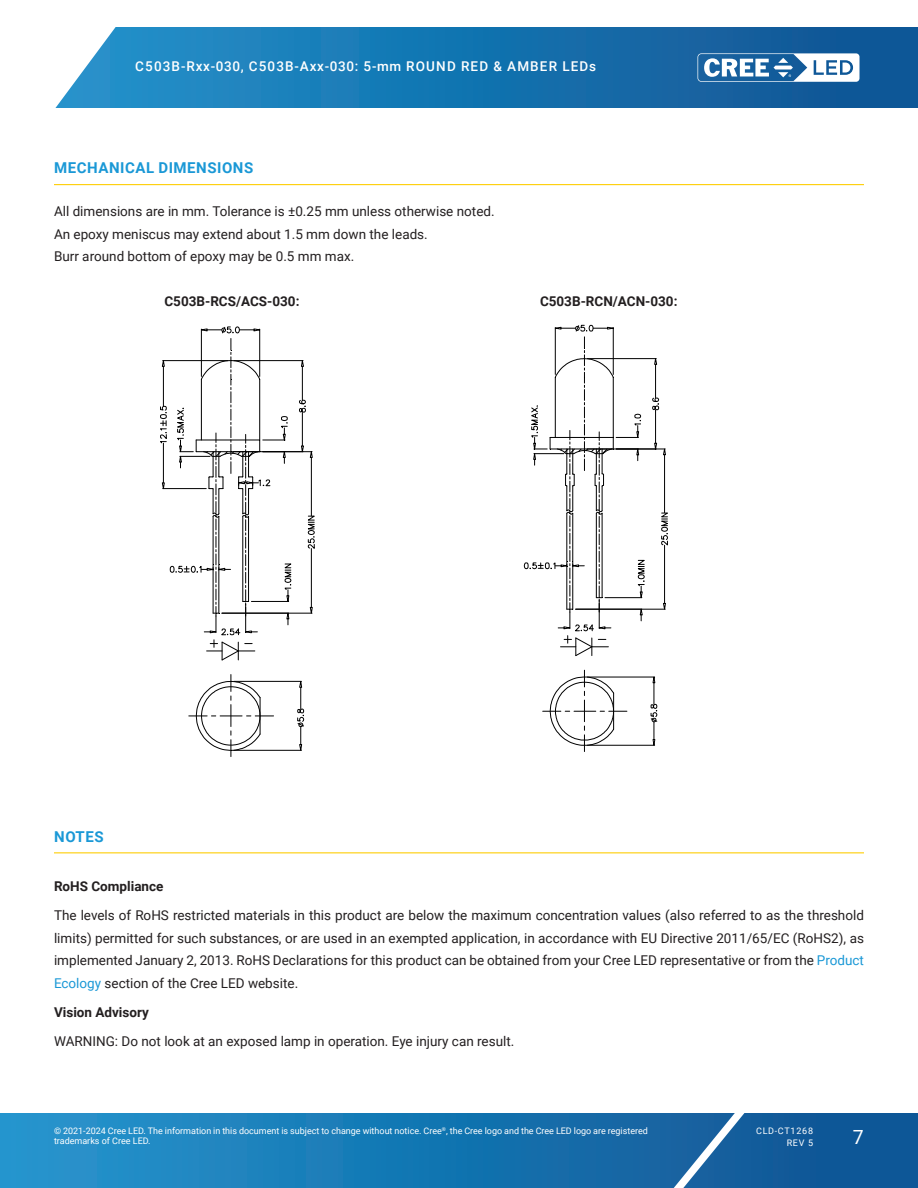
<style>
.page{position:relative;width:918px;height:1188px;background:#fff}
.page>*{position:absolute;margin:0;border:0;box-sizing:border-box;transform-origin:0 0}
.t1{font:19.5px "Roboto";color:#fff}
.Section_heading_with_rule{font:700 15px "Roboto";letter-spacing:.035em;color:#1a98d6}
.Text_justify{font:13.5px/22.5px "Roboto";color:#231f20;text-align:justify}
.t2{font:500 13.5px "Roboto";letter-spacing:.085em;color:#fff}
.Text_bold{font:700 13.5px "Roboto";color:#231f20}
.Section_subheading{font:700 13.5px "Roboto";color:#231f20}
.t3{font:9px/10.8px "Roboto";color:#fff}
.t4{font:9px/12px "Roboto";letter-spacing:.085em;color:#fff;text-align:right}
.s1{color:#1a98d6}
</style>
<div class="page">
<svg style="left:0;top:1113px;width:918px;height:75px;background:#1876b2"></svg>
<svg style="left:644px;top:1113px;width:117px;height:75px;background:#296da6"></svg>
<svg style="left:55px;top:27px;width:863px;height:81px;background:#2078b2"></svg>
<svg style="left:698px;top:53px;width:162px;height:29px"></svg>
<hr style="left:54px;top:184px;width:810px;height:1px;background:#fece08">
<hr style="left:54px;top:852px;width:810px;height:1px;background:#fece08">
<hr style="left:234px;top:750px;width:67px;height:1px;background:#000">
<hr style="left:234px;top:681px;width:67px;height:1px;background:#000">
<svg style="left:297px;top:680px;width:7px;height:71px"></svg>
<svg style="left:189px;top:675px;width:85px;height:82px"></svg>
<hr style="left:222px;top:613px;width:90px;height:1px;background:#000">
<hr style="left:263px;top:451px;width:49px;height:1px;background:#000">
<hr style="left:311px;top:549px;width:1px;height:58px;background:#000">
<hr style="left:311px;top:457px;width:1px;height:59px;background:#000">
<svg style="left:310px;top:607px;width:2px;height:7px"></svg>
<svg style="left:310px;top:451px;width:2px;height:7px"></svg>
<svg style="left:307px;top:516px;width:8px;height:33px"></svg>
<hr style="left:234px;top:360px;width:69px;height:1px;background:#000">
<hr style="left:302px;top:366px;width:1px;height:34px;background:#000">
<hr style="left:302px;top:412px;width:1px;height:34px;background:#000">
<svg style="left:301px;top:360px;width:3px;height:7px"></svg>
<svg style="left:301px;top:446px;width:3px;height:7px"></svg>
<svg style="left:299px;top:400px;width:7px;height:12px"></svg>
<svg style="left:160px;top:327px;width:131px;height:333px"></svg>
<hr style="left:587px;top:745px;width:68px;height:1px;background:#000">
<hr style="left:587px;top:677px;width:68px;height:1px;background:#000">
<svg style="left:651px;top:676px;width:6px;height:70px"></svg>
<svg style="left:543px;top:670px;width:84px;height:82px"></svg>
<hr style="left:576px;top:609px;width:89px;height:1px;background:#000">
<hr style="left:616px;top:449px;width:49px;height:1px;background:#000">
<hr style="left:664px;top:545px;width:1px;height:58px;background:#000">
<hr style="left:664px;top:455px;width:1px;height:58px;background:#000">
<svg style="left:663px;top:603px;width:3px;height:7px"></svg>
<svg style="left:663px;top:448px;width:3px;height:7px"></svg>
<svg style="left:661px;top:513px;width:7px;height:32px"></svg>
<hr style="left:555px;top:327px;width:1px;height:47px;background:#000">
<hr style="left:613px;top:327px;width:1px;height:47px;background:#000">
<svg style="left:554px;top:325px;width:60px;height:6px"></svg>
<hr style="left:587px;top:358px;width:69px;height:1px;background:#000">
<hr style="left:655px;top:364px;width:1px;height:34px;background:#000">
<hr style="left:655px;top:410px;width:1px;height:33px;background:#000">
<svg style="left:654px;top:358px;width:3px;height:7px"></svg>
<svg style="left:654px;top:443px;width:3px;height:7px"></svg>
<svg style="left:652px;top:398px;width:7px;height:12px"></svg>
<svg style="left:524px;top:337px;width:121px;height:319px"></svg>
<p class="t2" style="left:135px;top:57px;width:463px">C503B-Rxx-030, C503B-Axx-030: 5-mm ROUND RED &amp; AMBER LEDs</p>
<p class="Section_heading_with_rule" style="left:54px;top:157px;width:201px">MECHANICAL DIMENSIONS</p>
<p class="Text_justify" style="left:54px;top:199px;width:442px">All dimensions are in mm. Tolerance is ±0.25 mm unless otherwise noted.</p>
<p class="Text_justify" style="left:54px;top:222px;width:375px">An epoxy meniscus may extend about 1.5 mm down the leads.</p>
<p class="Text_justify" style="left:54px;top:244px;width:302px">Burr around bottom of epoxy may be 0.5 mm max.</p>
<p class="Text_bold" style="left:164px;top:292px;width:137px">C503B-RCS/ACS-030:</p>
<p class="Text_bold" style="left:540px;top:292px;width:139px">C503B-RCN/ACN-030:</p>
<p class="Section_heading_with_rule" style="left:54px;top:826px;width:51px">NOTES</p>
<p class="Section_subheading" style="left:54px;top:877px;width:111px">RoHS Compliance</p>
<p class="Text_justify" style="left:54px;top:904px;width:812px">The levels of RoHS restricted materials in this product are below the maximum concentration values (also referred to as the threshold limits) permitted for such substances, or are used in an exempted application, in accordance with EU Directive 2011/65/EC (RoHS2), as implemented January 2, 2013. RoHS Declarations for this product can be obtained from your Cree LED representative or from the <span class="s1">Product Ecology</span> section of the Cree LED website.</p>
<p class="Section_subheading" style="left:54px;top:1003px;width:96px">Vision Advisory</p>
<p class="Text_justify" style="left:54px;top:1030px;width:462px">WARNING: Do not look at an exposed lamp in operation. Eye injury can result.</p>
<p class="t3" style="left:54px;top:1125px;width:595px">© 2021-2024 Cree LED. The information in this document is subject to change without notice. Cree<sup>®</sup>, the Cree logo and the Cree LED logo are registered trademarks of Cree LED.</p>
<p class="t4" style="left:756px;top:1124px;width:58px">CLD-CT1268<br>REV 5</p>
<h1 class="t1" style="left:853px;top:1123px;width:12px">7</h1>
</div>
